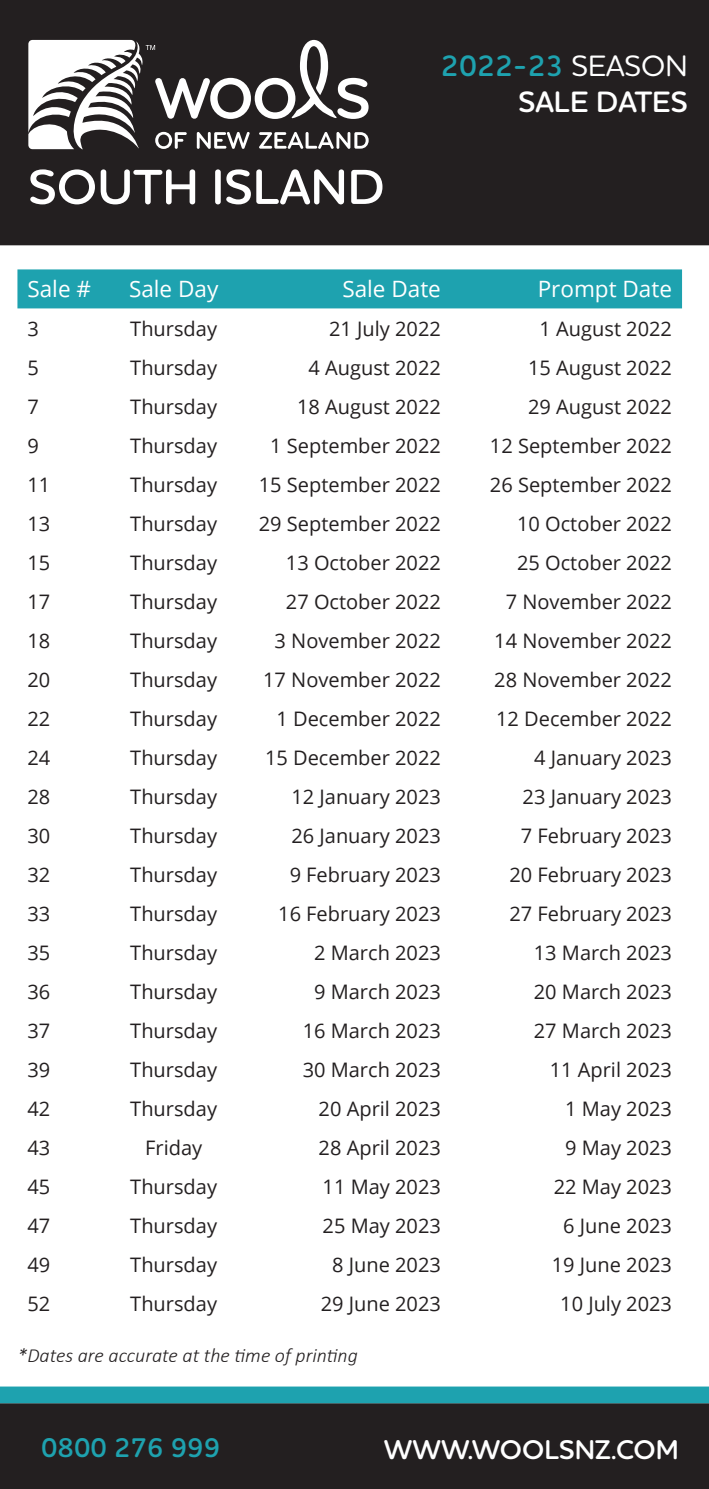
<style>
.page{position:relative;width:709px;height:1489px;background:#fff}
.page>*{position:absolute;margin:0;border:0;box-sizing:border-box;transform-origin:0 0}
.t1{font:600 50px "Houschka Rounded";color:#fff}
.t2{font:600 30px "Houschka Rounded";color:#1ea2af}
.t3{font:600 30px "Houschka Rounded";color:#fff}
.t4{font:600 27.5px "Houschka Rounded";color:#fff}
.t5{font:600 27.5px "Houschka Rounded";color:#1ea2af}
.t6{font:22.5px "Open Sans";color:#fff}
.t7{font:20px "Open Sans";color:#231f20}
.t8{font:italic 300 20px "Calibri";color:#231f20}
.s1{font-weight:500;color:#fff}
</style>
<div class="page">
<div style="left:0;top:0;width:709px;height:245px;background:#231f20"></div>
<div style="left:0;top:1402px;width:709px;height:86px;background:#231f20"></div>
<svg style="left:28px;top:40px;width:341px;height:109px"></svg>
<div style="left:0;top:1386px;width:709px;height:16px;background:#1ea2af"></div>
<div style="left:17px;top:269px;width:665px;height:39px;background:#1ea2af"></div>
<p class="t1" style="left:28px;top:154px;width:358px">SOUTH ISLAND</p>
<p class="t2" style="left:441px;top:46px;width:248px">2022-23 <span class="s1">SEASON</span></p>
<p class="t3" style="left:518px;top:82px;width:171px">SALE DATES</p>
<p class="t6" style="left:27px;top:273px;width:65px">Sale #</p>
<p class="t6" style="left:129px;top:273px;width:91px">Sale Day</p>
<p class="t6" style="left:342px;top:273px;width:100px">Sale Date</p>
<p class="t6" style="left:537px;top:273px;width:136px">Prompt Date</p>
<p class="t7" style="left:27px;top:314px;width:13px">3</p>
<p class="t7" style="left:130px;top:314px;width:88px">Thursday</p>
<p class="t7" style="left:329px;top:314px;width:113px">21 July 2022</p>
<p class="t7" style="left:539px;top:314px;width:134px">1 August 2022</p>
<p class="t7" style="left:27px;top:353px;width:13px">5</p>
<p class="t7" style="left:130px;top:353px;width:88px">Thursday</p>
<p class="t7" style="left:308px;top:353px;width:134px">4 August 2022</p>
<p class="t7" style="left:528px;top:353px;width:145px">15 August 2022</p>
<p class="t7" style="left:27px;top:392px;width:13px">7</p>
<p class="t7" style="left:130px;top:392px;width:88px">Thursday</p>
<p class="t7" style="left:297px;top:392px;width:145px">18 August 2022</p>
<p class="t7" style="left:528px;top:392px;width:145px">29 August 2022</p>
<p class="t7" style="left:27px;top:431px;width:13px">9</p>
<p class="t7" style="left:130px;top:431px;width:88px">Thursday</p>
<p class="t7" style="left:270px;top:431px;width:172px">1 September 2022</p>
<p class="t7" style="left:490px;top:431px;width:184px">12 September 2022</p>
<p class="t7" style="left:27px;top:470px;width:24px">11</p>
<p class="t7" style="left:130px;top:470px;width:88px">Thursday</p>
<p class="t7" style="left:259px;top:470px;width:184px">15 September 2022</p>
<p class="t7" style="left:490px;top:470px;width:184px">26 September 2022</p>
<p class="t7" style="left:27px;top:509px;width:24px">13</p>
<p class="t7" style="left:130px;top:509px;width:88px">Thursday</p>
<p class="t7" style="left:259px;top:509px;width:184px">29 September 2022</p>
<p class="t7" style="left:517px;top:509px;width:156px">10 October 2022</p>
<p class="t7" style="left:27px;top:548px;width:24px">15</p>
<p class="t7" style="left:130px;top:548px;width:88px">Thursday</p>
<p class="t7" style="left:286px;top:548px;width:156px">13 October 2022</p>
<p class="t7" style="left:517px;top:548px;width:156px">25 October 2022</p>
<p class="t7" style="left:27px;top:587px;width:24px">17</p>
<p class="t7" style="left:130px;top:587px;width:88px">Thursday</p>
<p class="t7" style="left:286px;top:587px;width:156px">27 October 2022</p>
<p class="t7" style="left:506px;top:587px;width:168px">7 November 2022</p>
<p class="t7" style="left:27px;top:626px;width:24px">18</p>
<p class="t7" style="left:130px;top:626px;width:88px">Thursday</p>
<p class="t7" style="left:274px;top:626px;width:168px">3 November 2022</p>
<p class="t7" style="left:494px;top:626px;width:179px">14 November 2022</p>
<p class="t7" style="left:27px;top:665px;width:24px">20</p>
<p class="t7" style="left:130px;top:665px;width:88px">Thursday</p>
<p class="t7" style="left:263px;top:665px;width:179px">17 November 2022</p>
<p class="t7" style="left:494px;top:665px;width:179px">28 November 2022</p>
<p class="t7" style="left:27px;top:704px;width:24px">22</p>
<p class="t7" style="left:130px;top:704px;width:88px">Thursday</p>
<p class="t7" style="left:276px;top:704px;width:166px">1 December 2022</p>
<p class="t7" style="left:496px;top:704px;width:177px">12 December 2022</p>
<p class="t7" style="left:27px;top:743px;width:24px">24</p>
<p class="t7" style="left:130px;top:743px;width:88px">Thursday</p>
<p class="t7" style="left:265px;top:743px;width:177px">15 December 2022</p>
<p class="t7" style="left:534px;top:743px;width:139px">4 January 2023</p>
<p class="t7" style="left:27px;top:782px;width:24px">28</p>
<p class="t7" style="left:130px;top:782px;width:88px">Thursday</p>
<p class="t7" style="left:291px;top:782px;width:151px">12 January 2023</p>
<p class="t7" style="left:522px;top:782px;width:151px">23 January 2023</p>
<p class="t7" style="left:27px;top:821px;width:24px">30</p>
<p class="t7" style="left:130px;top:821px;width:88px">Thursday</p>
<p class="t7" style="left:291px;top:821px;width:151px">26 January 2023</p>
<p class="t7" style="left:521px;top:821px;width:153px">7 February 2023</p>
<p class="t7" style="left:27px;top:860px;width:24px">32</p>
<p class="t7" style="left:130px;top:860px;width:88px">Thursday</p>
<p class="t7" style="left:290px;top:860px;width:153px">9 February 2023</p>
<p class="t7" style="left:509px;top:860px;width:164px">20 February 2023</p>
<p class="t7" style="left:27px;top:899px;width:24px">33</p>
<p class="t7" style="left:130px;top:899px;width:88px">Thursday</p>
<p class="t7" style="left:278px;top:899px;width:164px">16 February 2023</p>
<p class="t7" style="left:509px;top:899px;width:164px">27 February 2023</p>
<p class="t7" style="left:27px;top:938px;width:24px">35</p>
<p class="t7" style="left:130px;top:938px;width:88px">Thursday</p>
<p class="t7" style="left:314px;top:938px;width:128px">2 March 2023</p>
<p class="t7" style="left:534px;top:938px;width:140px">13 March 2023</p>
<p class="t7" style="left:27px;top:977px;width:24px">36</p>
<p class="t7" style="left:130px;top:977px;width:88px">Thursday</p>
<p class="t7" style="left:314px;top:977px;width:128px">9 March 2023</p>
<p class="t7" style="left:534px;top:977px;width:140px">20 March 2023</p>
<p class="t7" style="left:27px;top:1016px;width:24px">37</p>
<p class="t7" style="left:130px;top:1016px;width:88px">Thursday</p>
<p class="t7" style="left:303px;top:1016px;width:140px">16 March 2023</p>
<p class="t7" style="left:534px;top:1016px;width:140px">27 March 2023</p>
<p class="t7" style="left:27px;top:1055px;width:24px">39</p>
<p class="t7" style="left:130px;top:1055px;width:88px">Thursday</p>
<p class="t7" style="left:303px;top:1055px;width:140px">30 March 2023</p>
<p class="t7" style="left:550px;top:1055px;width:124px">11 April 2023</p>
<p class="t7" style="left:27px;top:1094px;width:24px">42</p>
<p class="t7" style="left:130px;top:1094px;width:88px">Thursday</p>
<p class="t7" style="left:319px;top:1094px;width:124px">20 April 2023</p>
<p class="t7" style="left:565px;top:1094px;width:108px">1 May 2023</p>
<p class="t7" style="left:27px;top:1133px;width:24px">43</p>
<p class="t7" style="left:145px;top:1133px;width:58px">Friday</p>
<p class="t7" style="left:319px;top:1133px;width:124px">28 April 2023</p>
<p class="t7" style="left:565px;top:1133px;width:108px">9 May 2023</p>
<p class="t7" style="left:27px;top:1172px;width:24px">45</p>
<p class="t7" style="left:130px;top:1172px;width:88px">Thursday</p>
<p class="t7" style="left:322px;top:1172px;width:120px">11 May 2023</p>
<p class="t7" style="left:553px;top:1172px;width:120px">22 May 2023</p>
<p class="t7" style="left:27px;top:1211px;width:24px">47</p>
<p class="t7" style="left:130px;top:1211px;width:88px">Thursday</p>
<p class="t7" style="left:322px;top:1211px;width:120px">25 May 2023</p>
<p class="t7" style="left:563px;top:1211px;width:110px">6 June 2023</p>
<p class="t7" style="left:27px;top:1250px;width:24px">49</p>
<p class="t7" style="left:130px;top:1250px;width:88px">Thursday</p>
<p class="t7" style="left:332px;top:1250px;width:110px">8 June 2023</p>
<p class="t7" style="left:552px;top:1250px;width:122px">19 June 2023</p>
<p class="t7" style="left:27px;top:1289px;width:24px">52</p>
<p class="t7" style="left:130px;top:1289px;width:88px">Thursday</p>
<p class="t7" style="left:321px;top:1289px;width:122px">29 June 2023</p>
<p class="t7" style="left:560px;top:1289px;width:113px">10 July 2023</p>
<p class="t8" style="left:17px;top:1342px;width:342px">*Dates are accurate at the time of printing</p>
<p class="t5" style="left:41px;top:1429px;width:181px">0800 276 999</p>
<p class="t4" style="left:384px;top:1431px;width:296px">WWW.WOOLSNZ.COM</p>
</div>
